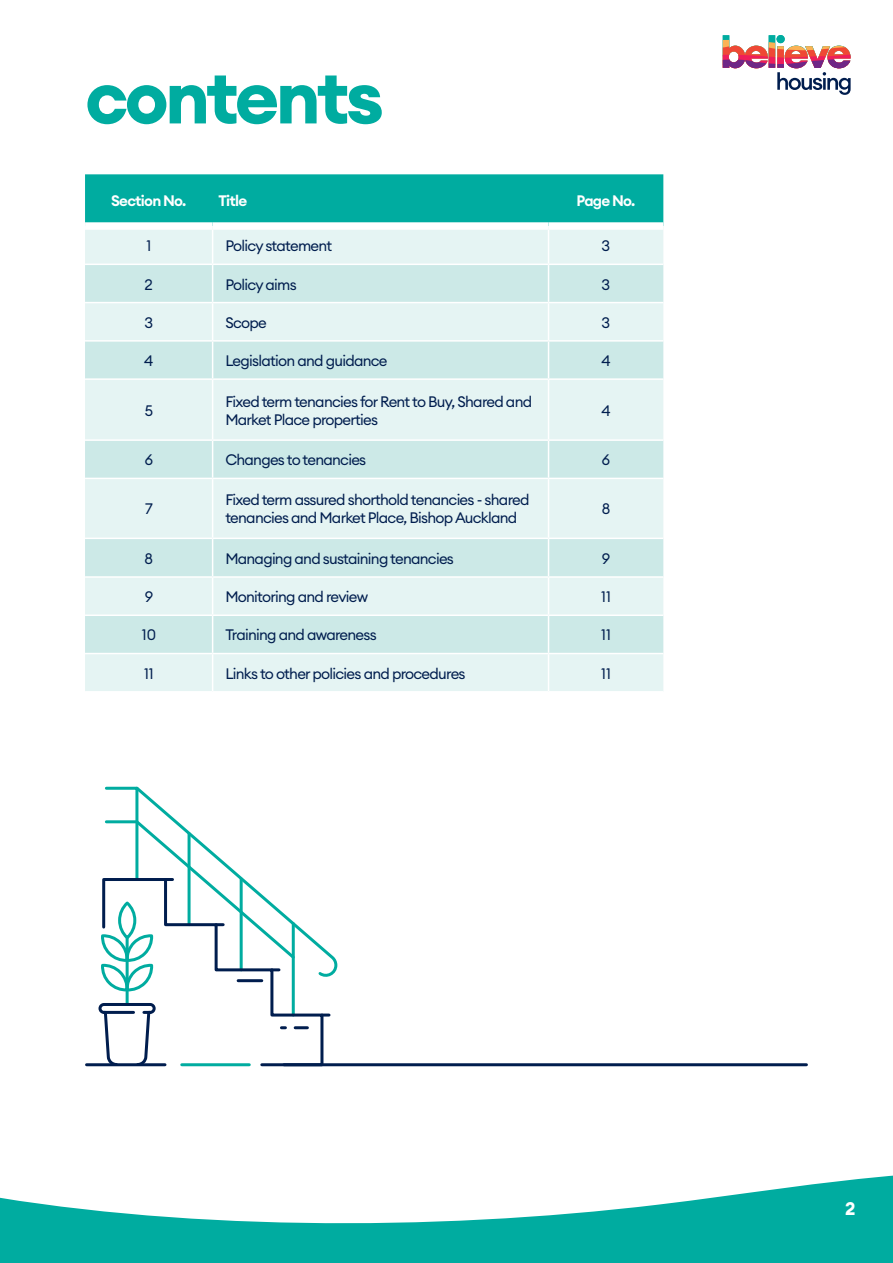
<style>
.page{position:relative;width:893px;height:1263px;background:#fff}
.page>*{position:absolute;margin:0;border:0;box-sizing:border-box;transform-origin:0 0}
.t1{font:700 75px "Euclid Circular A";letter-spacing:-.05em;color:#00aca0}
.t2{font:700 18px "Euclid Circular A";color:#fff}
.t3{font:15px/18px "Euclid Circular A";letter-spacing:-.05em;color:#001d4e}
.t4{font:600 15px "Euclid Circular A";letter-spacing:-.05em;color:#fff}
</style>
<div class="page">
<svg style="left:723px;top:35px;width:128px;height:60px"></svg>
<svg style="left:0;top:1175px;width:893px;height:88px;fill:#00aca0"></svg>
<div style="left:85px;top:174px;width:578px;height:48px;background:#00aca0"></div>
<div style="left:85px;top:230px;width:578px;height:461px;background:#e5f4f3"></div>
<svg style="left:85px;top:265px;width:578px;height:388px;fill:#e5f4f3"></svg>
<hr style="left:212px;top:230px;width:1px;height:34px;background:#fff">
<hr style="left:548px;top:230px;width:1px;height:34px;background:#fff">
<hr style="left:85px;top:264px;width:128px;height:1px;background:#fff">
<hr style="left:213px;top:264px;width:336px;height:1px;background:#fff">
<hr style="left:212px;top:265px;width:1px;height:37px;background:#fff">
<hr style="left:549px;top:264px;width:114px;height:1px;background:#fff">
<hr style="left:548px;top:265px;width:1px;height:37px;background:#fff">
<hr style="left:85px;top:302px;width:128px;height:1px;background:#fff">
<hr style="left:213px;top:302px;width:336px;height:1px;background:#fff">
<hr style="left:212px;top:303px;width:1px;height:37px;background:#fff">
<hr style="left:549px;top:302px;width:114px;height:1px;background:#fff">
<hr style="left:548px;top:303px;width:1px;height:37px;background:#fff">
<hr style="left:85px;top:340px;width:128px;height:2px;background:#fff">
<hr style="left:213px;top:340px;width:336px;height:2px;background:#fff">
<hr style="left:212px;top:342px;width:1px;height:36px;background:#fff">
<hr style="left:549px;top:340px;width:114px;height:2px;background:#fff">
<hr style="left:548px;top:342px;width:1px;height:36px;background:#fff">
<hr style="left:85px;top:378px;width:128px;height:2px;background:#fff">
<hr style="left:213px;top:378px;width:336px;height:2px;background:#fff">
<hr style="left:212px;top:380px;width:1px;height:59px;background:#fff">
<hr style="left:549px;top:378px;width:114px;height:2px;background:#fff">
<hr style="left:548px;top:380px;width:1px;height:59px;background:#fff">
<hr style="left:85px;top:439px;width:128px;height:2px;background:#fff">
<hr style="left:213px;top:439px;width:336px;height:2px;background:#fff">
<hr style="left:212px;top:441px;width:1px;height:37px;background:#fff">
<hr style="left:549px;top:439px;width:114px;height:2px;background:#fff">
<hr style="left:548px;top:441px;width:1px;height:37px;background:#fff">
<hr style="left:85px;top:478px;width:128px;height:1px;background:#fff">
<hr style="left:213px;top:478px;width:336px;height:1px;background:#fff">
<hr style="left:212px;top:479px;width:1px;height:59px;background:#fff">
<hr style="left:549px;top:478px;width:114px;height:1px;background:#fff">
<hr style="left:548px;top:479px;width:1px;height:59px;background:#fff">
<hr style="left:85px;top:538px;width:128px;height:1px;background:#fff">
<hr style="left:213px;top:538px;width:336px;height:1px;background:#fff">
<hr style="left:212px;top:539px;width:1px;height:37px;background:#fff">
<hr style="left:549px;top:538px;width:114px;height:1px;background:#fff">
<hr style="left:548px;top:539px;width:1px;height:37px;background:#fff">
<hr style="left:85px;top:576px;width:128px;height:2px;background:#fff">
<hr style="left:213px;top:576px;width:336px;height:2px;background:#fff">
<hr style="left:212px;top:578px;width:1px;height:36px;background:#fff">
<hr style="left:549px;top:576px;width:114px;height:2px;background:#fff">
<hr style="left:548px;top:578px;width:1px;height:36px;background:#fff">
<hr style="left:85px;top:614px;width:128px;height:2px;background:#fff">
<hr style="left:213px;top:614px;width:336px;height:2px;background:#fff">
<hr style="left:212px;top:616px;width:1px;height:37px;background:#fff">
<hr style="left:549px;top:614px;width:114px;height:2px;background:#fff">
<hr style="left:548px;top:616px;width:1px;height:37px;background:#fff">
<hr style="left:85px;top:653px;width:128px;height:1px;background:#fff">
<hr style="left:213px;top:653px;width:336px;height:1px;background:#fff">
<hr style="left:212px;top:654px;width:1px;height:37px;background:#fff">
<hr style="left:549px;top:653px;width:114px;height:1px;background:#fff">
<hr style="left:548px;top:654px;width:1px;height:37px;background:#fff">
<hr style="left:87px;top:1063px;width:78px;height:3px;background:#001d4e">
<hr style="left:262px;top:1063px;width:544px;height:3px;background:#001d4e">
<svg style="left:97px;top:786px;width:242px;height:281px"></svg>
<h1 class="t1" style="left:85px;top:48px;width:301px">contents</h1>
<p class="t4" style="left:111px;top:191px;width:77px">Section No.</p>
<p class="t4" style="left:219px;top:191px;width:30px">Title</p>
<p class="t4" style="left:576px;top:191px;width:60px">Page No.</p>
<p class="t3" style="left:146px;top:237px;width:6px">1</p>
<p class="t3" style="left:225px;top:237px;width:108px">Policy statement</p>
<p class="t3" style="left:602px;top:237px;width:10px">3</p>
<p class="t3" style="left:145px;top:275px;width:10px">2</p>
<p class="t3" style="left:225px;top:275px;width:73px">Policy aims</p>
<p class="t3" style="left:602px;top:275px;width:10px">3</p>
<p class="t3" style="left:144px;top:313px;width:10px">3</p>
<p class="t3" style="left:225px;top:313px;width:43px">Scope</p>
<p class="t3" style="left:602px;top:313px;width:10px">3</p>
<p class="t3" style="left:144px;top:352px;width:11px">4</p>
<p class="t3" style="left:225px;top:352px;width:164px">Legislation and guidance</p>
<p class="t3" style="left:601px;top:352px;width:11px">4</p>
<p class="t3" style="left:145px;top:401px;width:10px">5</p>
<p class="t3" style="left:225px;top:392px;width:308px">Fixed term tenancies for Rent to Buy, Shared and<br>Market Place properties</p>
<p class="t3" style="left:601px;top:401px;width:11px">4</p>
<p class="t3" style="left:145px;top:451px;width:10px">6</p>
<p class="t3" style="left:225px;top:451px;width:142px">Changes to tenancies</p>
<p class="t3" style="left:602px;top:451px;width:10px">6</p>
<p class="t3" style="left:145px;top:500px;width:9px">7</p>
<p class="t3" style="left:225px;top:491px;width:306px">Fixed term assured shorthold tenancies - shared tenancies and Market Place, Bishop Auckland</p>
<p class="t3" style="left:602px;top:500px;width:10px">8</p>
<p class="t3" style="left:145px;top:549px;width:10px">8</p>
<p class="t3" style="left:225px;top:549px;width:230px">Managing and sustaining tenancies</p>
<p class="t3" style="left:602px;top:549px;width:10px">9</p>
<p class="t3" style="left:145px;top:588px;width:10px">9</p>
<p class="t3" style="left:225px;top:588px;width:144px">Monitoring and review</p>
<p class="t3" style="left:601px;top:588px;width:11px">11</p>
<p class="t3" style="left:142px;top:626px;width:16px">10</p>
<p class="t3" style="left:225px;top:626px;width:153px">Training and awareness</p>
<p class="t3" style="left:601px;top:626px;width:11px">11</p>
<p class="t3" style="left:144px;top:664px;width:11px">11</p>
<p class="t3" style="left:225px;top:664px;width:242px">Links to other policies and procedures</p>
<p class="t3" style="left:601px;top:664px;width:11px">11</p>
<p class="t2" style="left:845px;top:1197px;width:12px">2</p>
</div>
